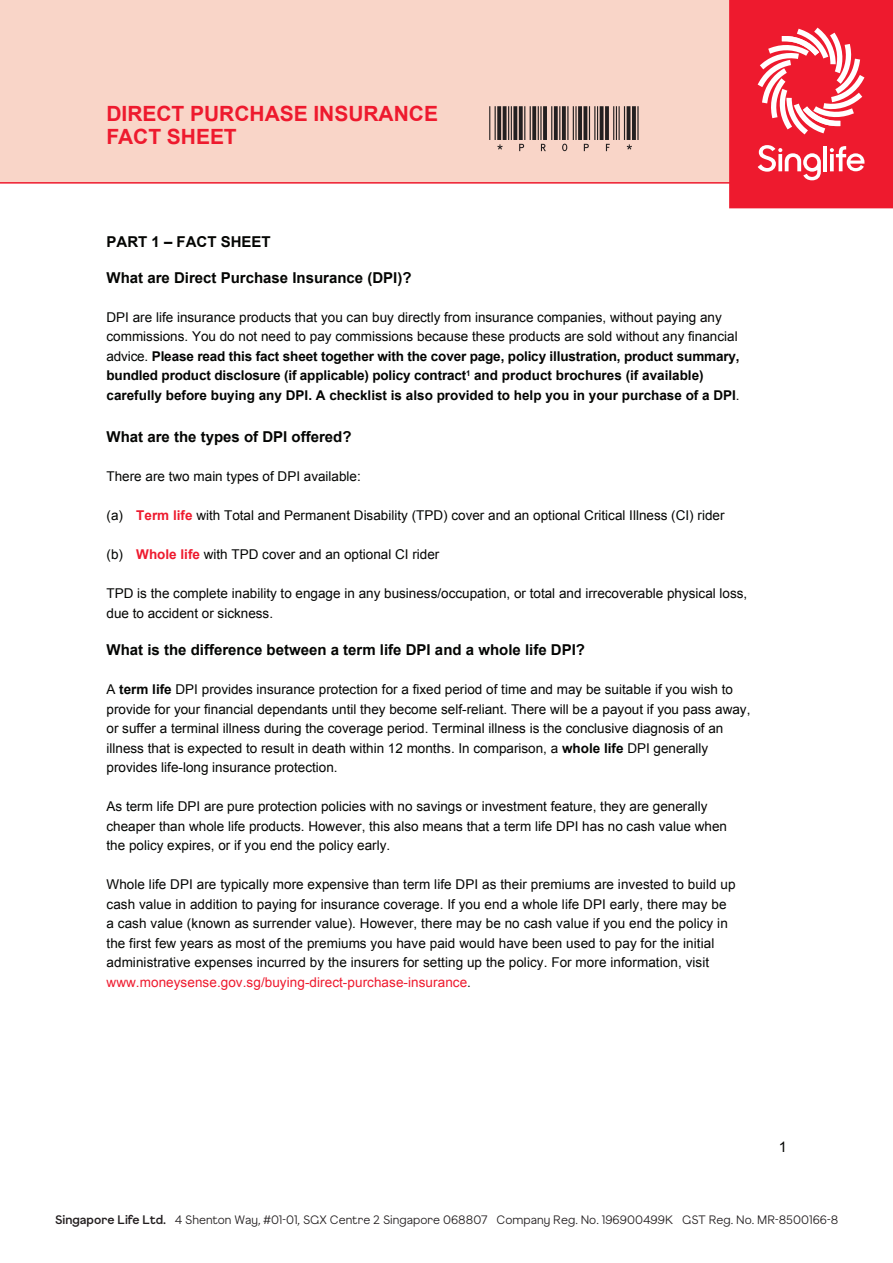
<style>
.page{position:relative;width:893px;height:1263px;background:#fff}
.page>*{position:absolute;margin:0;border:0;box-sizing:border-box;transform-origin:0 0}
.t1{font:700 21px/22.5px "Arial";color:#ee1a2e}
.t2{font:700 15px "Arial";color:#040503}
.t3{font:14.55px "Arial";color:#040503}
.t4{font:13.5px/19.5px "Arial";color:#040503}
.t5{font:700 13.5px/19.5px "Arial";letter-spacing:-.01em;color:#040503}
.t6{font:300 12px "F37 Gruffy";color:#231f20}
.s1{font-weight:400}
.s2{font-weight:700;color:#ee1a2e}
.s3{font-weight:700}
.s4{color:#ee1a2e}
.s5{color:#231f20}
.s6{font-weight:500}
</style>
<div class="page">
<div style="left:0;top:0;width:761px;height:183px;background:#f9d5c8"></div>
<hr style="left:0;top:182px;width:765px;height:2px;background:#ee1a2e">
<svg style="left:489px;top:106px;width:150px;height:45px"></svg>
<svg style="left:729px;top:0;width:164px;height:208px;background:#f03c4d"></svg>
<h1 class="t1" style="left:107px;top:103px;width:333px">DIRECT PURCHASE INSURANCE<br>FACT SHEET</h1>
<p class="t2" style="left:107px;top:231px;width:166px">PART 1 – FACT SHEET</p>
<p class="t2" style="left:107px;top:267px;width:307px">What are Direct Purchase Insurance (DPI)?</p>
<p class="t5" style="left:107px;top:308px;width:635px"><span class="s1">DPI are life insurance products that you can buy directly from insurance companies, without paying any commissions. You do not need to pay commissions because these products are sold without any financial advice.</span> Please read this fact sheet together with the cover page, policy illustration, product summary, bundled product disclosure (if applicable) policy contract<sup>1</sup> and product brochures (if available) carefully before buying any DPI. A checklist is also provided to help you in your purchase of a DPI<span class="s1">.</span></p>
<p class="t2" style="left:107px;top:427px;width:247px">What are the types of DPI offered?</p>
<p class="t4" style="left:107px;top:467px;width:256px">There are two main types of DPI available:</p>
<p class="t4" style="left:107px;top:506px;width:619px">(a) <span class="s2">Term life</span> with Total and Permanent Disability (TPD) cover and an optional Critical Illness (CI) rider</p>
<p class="t4" style="left:107px;top:545px;width:334px">(b) <span class="s2">Whole life</span> with TPD cover and an optional CI rider</p>
<p class="t4" style="left:107px;top:584px;width:642px">TPD is the complete inability to engage in any business/occupation, or total and irrecoverable physical loss, due to accident or sickness.</p>
<p class="t2" style="left:107px;top:640px;width:480px">What is the difference between a term life DPI and a whole life DPI?</p>
<p class="t4" style="left:107px;top:680px;width:645px">A <span class="s3">term life</span> DPI provides insurance protection for a fixed period of time and may be suitable if you wish to provide for your financial dependants until they become self-reliant. There will be a payout if you pass away, or suffer a terminal illness during the coverage period. Terminal illness is the conclusive diagnosis of an illness that is expected to result in death within 12 months. In comparison, a <span class="s3">whole life</span> DPI generally provides life-long insurance protection.</p>
<p class="t4" style="left:107px;top:797px;width:622px">As term life DPI are pure protection policies with no savings or investment feature, they are generally cheaper than whole life products. However, this also means that a term life DPI has no cash value when the policy expires, or if you end the policy early.</p>
<p class="t4" style="left:107px;top:875px;width:630px">Whole life DPI are typically more expensive than term life DPI as their premiums are invested to build up cash value in addition to paying for insurance coverage. If you end a whole life DPI early, there may be a cash value (known as surrender value). However, there may be no cash value if you end the policy in the first few years as most of the premiums you have paid would have been used to pay for the initial administrative expenses incurred by the insurers for setting up the policy. For more information, visit <span class="s4">www.moneysense.gov.sg/buying-direct-purchase-insurance</span><span class="s5">.</span></p>
<p class="t3" style="left:779px;top:1137px;width:10px">1</p>
<p class="t6" style="left:55px;top:1212px;width:785px"><span class="s6">Singapore Life Ltd.</span> 4 Shenton Way, #01-01, SGX Centre 2 Singapore 068807 Company Reg. No. 196900499K GST Reg. No. MR-8500166-8</p>
</div>
